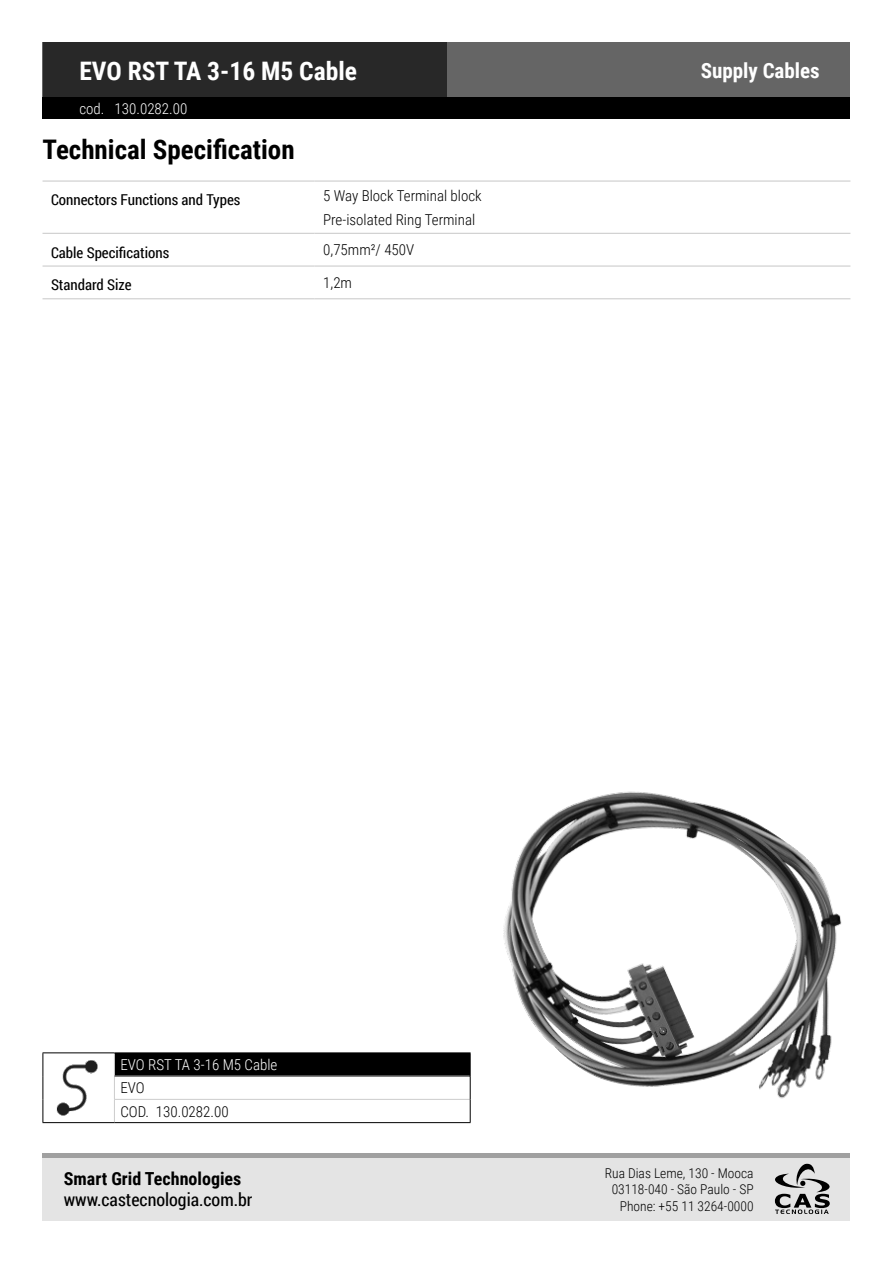
<style>
.page{position:relative;width:893px;height:1263px;background:#fff}
.page>*{position:absolute;margin:0;border:0;box-sizing:border-box;transform-origin:0 0}
.t1{font:700 27px "Roboto Condensed";color:#000}
.t2{font:700 25.5px "Roboto Condensed";color:#fff}
.t3{font:700 21px "Roboto Condensed";color:#fff}
.t4{font:18px "Roboto Condensed";color:#000}
.t5{font:700 18px "Roboto Condensed";color:#000}
.t6{font:300 15px/24px "Roboto Condensed";color:#000}
.t7{font:15px "Roboto Condensed";color:#000}
.t8{font:300 15px "Roboto Condensed";color:#fff}
.t9{font:300 13.5px/16.5px "Roboto Condensed";color:#000;text-align:right}
</style>
<div class="page">
<div style="left:43px;top:43px;width:807px;height:76px;background:#656565"></div>
<div style="left:43px;top:98px;width:807px;height:21px;background:#000"></div>
<div style="left:43px;top:43px;width:403px;height:55px;background:#282828"></div>
<div style="left:43px;top:1157px;width:807px;height:63px;background:#e4e4e4"></div>
<svg style="left:774px;top:1163px;width:56px;height:51px"></svg>
<hr style="left:43px;top:1153px;width:807px;height:4px;background:#a0a0a0">
<hr style="left:43px;top:180px;width:272px;height:2px;background:#cdcdcd">
<hr style="left:315px;top:180px;width:535px;height:2px;background:#cdcdcd">
<hr style="left:43px;top:233px;width:272px;height:1px;background:#cdcdcd">
<hr style="left:315px;top:233px;width:535px;height:1px;background:#cdcdcd">
<hr style="left:43px;top:265px;width:272px;height:2px;background:#cdcdcd">
<hr style="left:315px;top:265px;width:535px;height:2px;background:#cdcdcd">
<hr style="left:43px;top:298px;width:272px;height:1px;background:#cdcdcd">
<hr style="left:315px;top:298px;width:535px;height:1px;background:#cdcdcd">
<div style="left:114px;top:1053px;width:356px;height:23px;background:#000"></div>
<hr style="left:114px;top:1076px;width:356px;height:1px;background:#cdcdcd">
<hr style="left:114px;top:1099px;width:356px;height:1px;background:#cdcdcd">
<svg style="left:114px;top:1053px;width:1px;height:69px"></svg>
<hr style="left:43px;top:1052px;width:71px;height:1px;background:#000">
<svg style="left:43px;top:1053px;width:1px;height:69px"></svg>
<hr style="left:43px;top:1122px;width:71px;height:1px;background:#000">
<hr style="left:114px;top:1052px;width:357px;height:1px;background:#000">
<svg style="left:470px;top:1053px;width:1px;height:69px"></svg>
<hr style="left:114px;top:1122px;width:357px;height:1px;background:#000">
<img style="left:56px;top:1060px;width:42px;height:56px">
<img style="left:503px;top:791px;width:339px;height:308px">
<h2 class="t2" style="left:79px;top:53px;width:279px">EVO RST TA 3-16 M5 Cable</h2>
<h3 class="t3" style="left:701px;top:56px;width:121px">Supply Cables</h3>
<p class="t8" style="left:79px;top:98px;width:109px">cod. 130.0282.00</p>
<h1 class="t1" style="left:43px;top:130px;width:254px">Technical Specification</h1>
<p class="t7" style="left:51px;top:190px;width:191px">Connectors Functions and Types</p>
<p class="t6" style="left:323px;top:183px;width:160px">5 Way Block Terminal block<br>Pre-isolated Ring Terminal</p>
<p class="t7" style="left:51px;top:242px;width:120px">Cable Specifications</p>
<p class="t6" style="left:323px;top:237px;width:93px">0,75mm²/ 450V</p>
<p class="t7" style="left:51px;top:275px;width:82px">Standard Size</p>
<p class="t6" style="left:323px;top:270px;width:30px">1,2m</p>
<p class="t8" style="left:120px;top:1054px;width:158px">EVO RST TA 3-16 M5 Cable</p>
<p class="t6" style="left:120px;top:1076px;width:110px;line-height:23.2px">EVO<br>COD. 130.0282.00</p>
<p class="t5" style="left:64px;top:1166px;width:179px">Smart Grid Technologies</p>
<p class="t4" style="left:64px;top:1187px;width:190px">www.castecnologia.com.br</p>
<p class="t9" style="left:605px;top:1164px;width:150px">Rua Dias Leme, 130 - Mooca<br>03118-040 - São Paulo - SP<br>Phone: +55 11 3264-0000</p>
</div>
